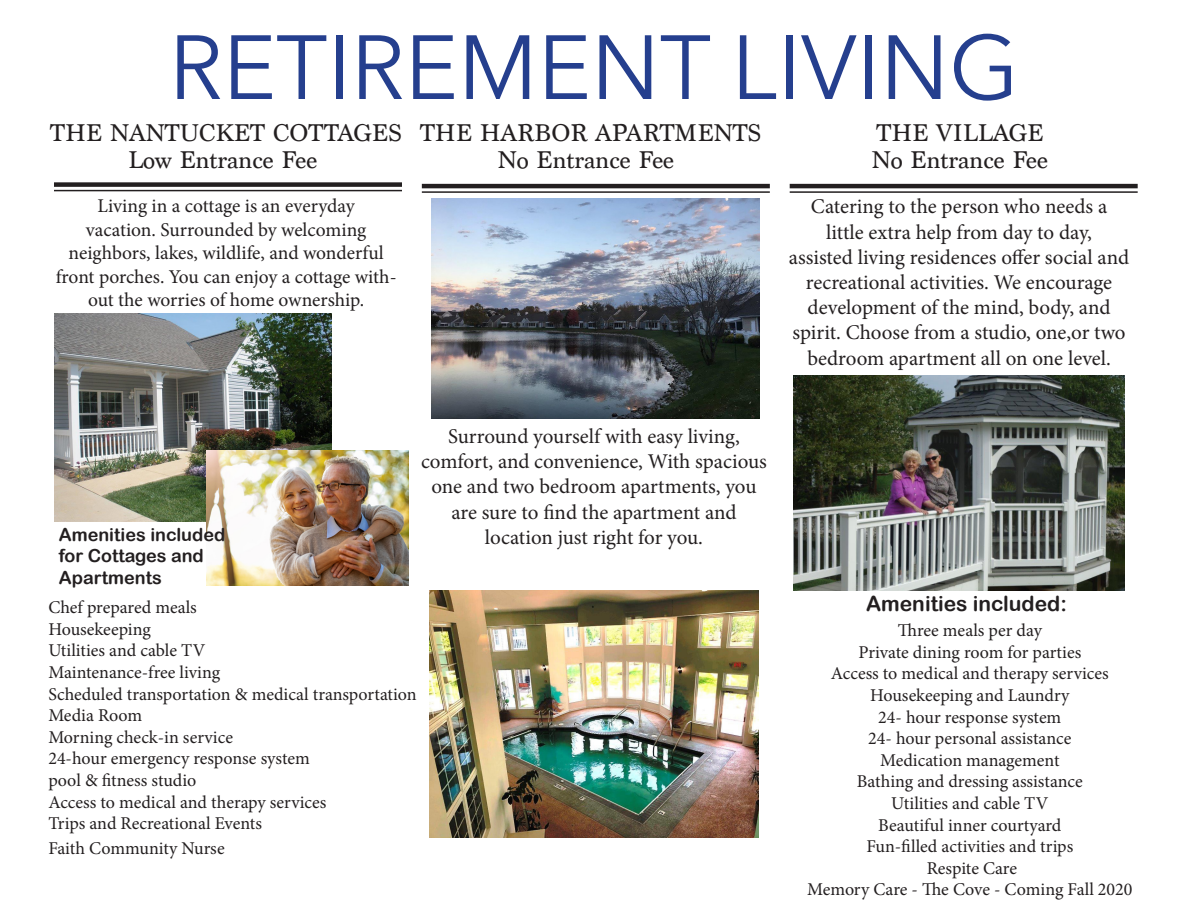
<style>
.page{position:relative;width:1188px;height:918px;background:#fff}
.page>*{position:absolute;margin:0;border:0;box-sizing:border-box;transform-origin:0 0}
.t1{font:90px "Avenir Next";color:#253f8e}
.t2{font:25.5px/26.8px "Marion";color:#231f20;text-align:center}
.t3{font:21px/25.2px "Minion Pro";letter-spacing:-.005em;color:#231f20;text-align:center}
.t4{font:21px "Arial Rounded MT Bold";color:#231f20}
.t5{font:19.5px/23.4px "Minion Pro";letter-spacing:-.005em;color:#231f20;text-align:center}
.t6{font:18px/21.6px "Minion Pro";color:#231f20}
.t7{font:18px/21.6px "Arial Rounded MT Bold";color:#231f20}
</style>
<div class="page">
<div style="left:54px;top:182px;width:348px;height:5px;background:#231f20"></div>
<hr style="left:54px;top:190px;width:348px;height:1px;background:#231f20">
<hr style="left:422px;top:184px;width:348px;height:4px;background:#231f20">
<hr style="left:422px;top:191px;width:348px;height:2px;background:#231f20">
<hr style="left:790px;top:184px;width:348px;height:4px;background:#231f20">
<hr style="left:790px;top:191px;width:348px;height:2px;background:#231f20">
<img style="left:54px;top:314px;width:278px;height:208px">
<img style="left:206px;top:450px;width:202px;height:135px">
<img style="left:429px;top:590px;width:330px;height:247px">
<img style="left:794px;top:376px;width:331px;height:214px">
<img style="left:431px;top:198px;width:328px;height:220px">
<h1 class="t1" style="left:169px;top:15px;width:852px">RETIREMENT LIVING</h1>
<h2 class="t2" style="left:50px;top:119px;width:353px">THE NANTUCKET COTTAGES<br>Low Entrance Fee</h2>
<h2 class="t2" style="left:420px;top:119px;width:343px">THE HARBOR APARTMENTS<br>No Entrance Fee</h2>
<h2 class="t2" style="left:872px;top:119px;width:178px;text-align:left">THE VILLAGE<br>No Entrance Fee</h2>
<p class="t5" style="left:56px;top:196px;width:342px">Living in a cottage is an everyday<br>vacation. Surrounded by welcoming neighbors, lakes, wildlife, and wonderful front porches. You can enjoy a cottage with&shy;out the worries of home ownership.</p>
<p class="t3" style="left:789px;top:196px;width:342px">Catering to the person who needs a<br>little extra help from day to day,<br>assisted living residences offer social and recreational activities. We encourage development of the mind, body, and spirit. Choose from a studio, one,or two bedroom apartment all on one level.</p>
<p class="t3" style="left:421px;top:426px;width:347px">Surround yourself with easy living, comfort, and convenience, With spacious one and two bedroom apartments, you are sure to find the apartment and</p>
<p class="t7" style="left:59px;top:525px;width:168px">Amenities included</p>
<p class="t3" style="left:485px;top:526px;width:220px">location just right for you.</p>
<p class="t7" style="left:59px;top:547px;width:146px">for Cottages and<br>Apartments</p>
<p class="t6" style="left:48px;top:598px;width:370px">Chef prepared meals<br>Housekeeping<br>Utilities and cable TV<br>Maintenance-free living<br>Scheduled transportation &amp; medical transportation<br>Media Room<br>Morning check-in service<br>24-hour emergency response system<br>pool &amp; fitness studio<br>Access to medical and therapy services<br>Trips and Recreational Events</p>
<p class="t6" style="left:48px;top:840px;width:178px">Faith Community Nurse</p>
<p class="t4" style="left:866px;top:596px;width:202px">Amenities included:</p>
<p class="t6" style="left:807px;top:621px;width:327px;text-align:center">Three meals per day<br>Private dining room for parties<br>Access to medical and therapy services<br>Housekeeping and Laundry<br>24- hour response system<br>24- hour personal assistance<br>Medication management<br>Bathing and dressing assistance<br>Utilities and cable TV<br>Beautiful inner courtyard<br>Fun-filled activities and trips<br>Respite Care<br>Memory Care - The Cove - Coming Fall 2020</p>
</div>
